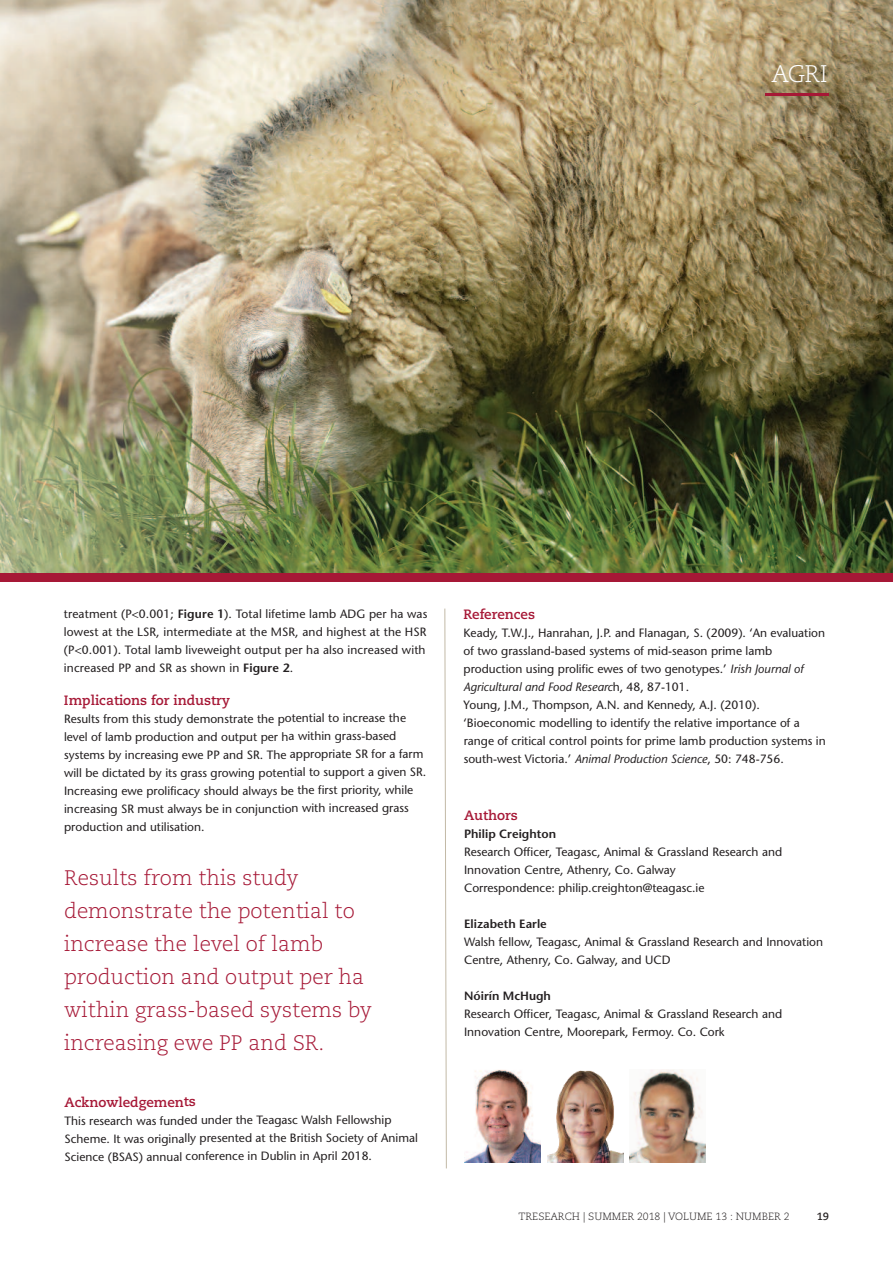
<style>
.page{position:relative;width:893px;height:1263px;background:#fff}
.page>*{position:absolute;margin:0;border:0;box-sizing:border-box;transform-origin:0 0}
.t1{font:300 24px "Caecilia";color:#fff}
.t2{font:300 21px/33px "Caecilia";color:#a61836}
.t3{font:700 13.5px "Caecilia";color:#a61836}
.t4{font:12px/18px "Stone Sans";color:#231f20}
.t5{font:600 12px "Stone Sans";color:#231f20}
.t6{font:300 10.5px "Caecilia";color:#231f20}
.t7{font:700 10.5px "Caecilia";color:#231f20}
.s1{font-weight:600}
.s2{font-style:italic}
</style>
<div class="page">
<img style="left:0;top:0;width:893px;height:573px">
<hr style="left:765px;top:94px;width:64px;height:2px;background:#a61836">
<svg style="left:444px;top:608px;width:3px;height:561px"></svg>
<div style="left:0;top:573px;width:893px;height:9px;background:#a61836"></div>
<img style="left:464px;top:1070px;width:77px;height:92px">
<img style="left:547px;top:1070px;width:77px;height:92px">
<img style="left:629px;top:1069px;width:77px;height:93px">
<h1 class="t1" style="left:772px;top:64px;width:58px">AGRI</h1>
<p class="t4" style="left:64px;top:606px;width:365px">treatment (P&lt;0.001; <span class="s1">Figure 1</span>). Total lifetime lamb ADG per ha was lowest at the LSR, intermediate at the MSR, and highest at the HSR (P&lt;0.001). Total lamb liveweight output per ha also increased with increased PP and SR as shown in <span class="s1">Figure 2</span>.</p>
<p class="t3" style="left:64px;top:694px;width:168px">Implications for industry</p>
<p class="t4" style="left:64px;top:711px;width:364px">Results from this study demonstrate the potential to increase the level of lamb production and output per ha within grass-based systems by increasing ewe PP and SR. The appropriate SR for a farm will be dictated by its grass growing potential to support a given SR.<br>Increasing ewe prolificacy should always be the first priority, while increasing SR must always be in conjunction with increased grass production and utilisation.</p>
<h2 class="t2" style="left:64px;top:863px;width:309px">Results from this study demonstrate the potential to increase the level of lamb production and output per ha within grass-based systems by increasing ewe PP and SR.</h2>
<p class="t3" style="left:65px;top:1096px;width:133px">Acknowledgements</p>
<p class="t4" style="left:65px;top:1112px;width:355px">This research was funded under the Teagasc Walsh Fellowship<br>Scheme. It was originally presented at the British Society of Animal<br>Science (BSAS) annual conference in Dublin in April 2018.</p>
<p class="t3" style="left:463px;top:609px;width:73px">References</p>
<p class="t4" style="left:463px;top:625px;width:364px">Keady, T.W.J., Hanrahan, J.P. and Flanagan, S. (2009). ‘An evaluation of two grassland-based systems of mid-season prime lamb production using prolific ewes of two genotypes.’ <span class="s2">Irish Journal of Agricultural and Food Researc</span>h, 48, 87-101.<br>Young, J.M., Thompson, A.N. and Kennedy, A.J. (2010). ‘Bioeconomic modelling to identify the relative importance of a range of critical control points for prime lamb production systems in south-west Victoria.’ <span class="s2">Animal Production Science</span>, 50: 748-756.</p>
<p class="t3" style="left:464px;top:809px;width:55px">Authors</p>
<p class="t5" style="left:464px;top:829px;width:94px">Philip Creighton</p>
<p class="t4" style="left:464px;top:844px;width:320px">Research Officer, Teagasc, Animal &amp; Grassland Research and<br>Innovation Centre, Athenry, Co. Galway<br>Correspondence: philip.creighton@teagasc.ie</p>
<p class="t5" style="left:464px;top:919px;width:84px">Elizabeth Earle</p>
<p class="t4" style="left:464px;top:934px;width:361px">Walsh fellow, Teagasc, Animal &amp; Grassland Research and Innovation<br>Centre, Athenry, Co. Galway, and UCD</p>
<p class="t5" style="left:464px;top:991px;width:88px">Nóirín McHugh</p>
<p class="t4" style="left:464px;top:1006px;width:320px">Research Officer, Teagasc, Animal &amp; Grassland Research and<br>Innovation Centre, Moorepark, Fermoy. Co. Cork</p>
<p class="t6" style="left:518px;top:1212px;width:273px">TRESEARCH | SUMMER 2018 | VOLUME 13 : NUMBER 2</p>
<p class="t7" style="left:817px;top:1212px;width:14px">19</p>
</div>
